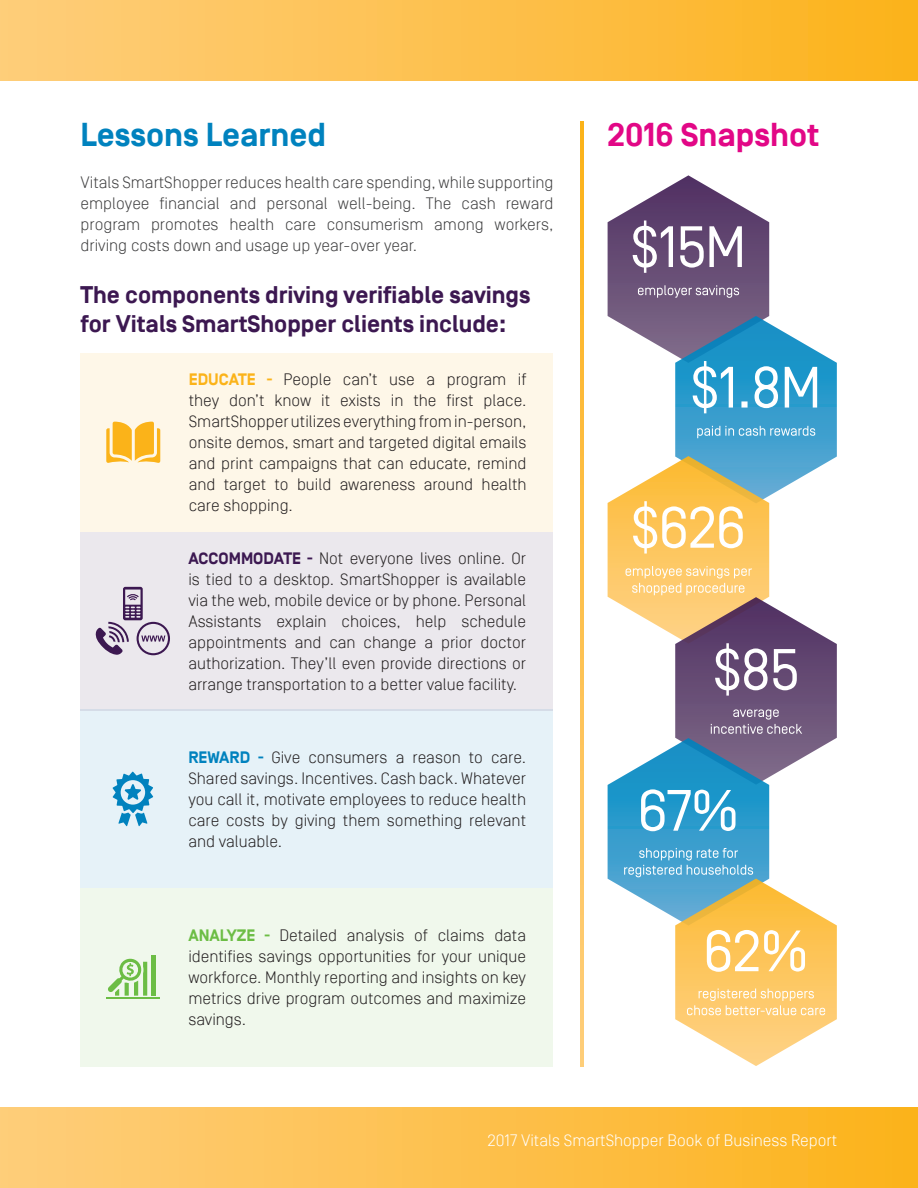
<style>
.page{position:relative;width:918px;height:1188px;background:#fff}
.page>*{position:absolute;margin:0;border:0;box-sizing:border-box;transform-origin:0 0}
.t1{font:700 33px "Simplon BP";color:#0082be}
.t2{font:700 33px "Simplon BP";color:#e20786}
.t3{font:700 24px/28.8px "Simplon BP";color:#3c1851}
.t4{font:300 16.5px/21px "Simplon BP";color:#231f20;text-align:justify}
.t5{font:300 16.5px/21px "Simplon BP";color:#3e3e3f;text-align:justify}
.t6{font:300 16.5px "Simplon BP";color:#fff}
.s1{font-weight:700;color:#fbb319}
.s2{font-weight:700;color:#3c1851}
.s3{font-weight:700;color:#0082be}
.s4{font-weight:700;color:#6cbd45}
</style>
<div class="page">
<div style="left:0;top:0;width:918px;height:1188px;background:linear-gradient(to right,#fece7d,#fcb31c)"></div>
<div style="left:0;top:81px;width:918px;height:1026px;background:#fff"></div>
<svg style="left:581px;top:122px;width:3px;height:944px;background:#fdc04b"></svg>
<div style="left:81px;top:353px;width:472px;height:178px;background:#fef7e8"></div>
<svg style="left:106px;top:422px;width:54px;height:41px"></svg>
<div style="left:81px;top:710px;width:472px;height:178px;background:#e6f2f8"></div>
<svg style="left:113px;top:772px;width:40px;height:54px"></svg>
<div style="left:81px;top:888px;width:472px;height:178px;background:#f0f8ec"></div>
<hr style="left:106px;top:997px;width:54px;height:2px;background:#6cbd45">
<hr style="left:152px;top:955px;width:4px;height:41px;background:#6cbd45">
<svg style="left:108px;top:958px;width:39px;height:38px"></svg>
<div style="left:81px;top:532px;width:472px;height:178px;background:#ebe8ed"></div>
<svg style="left:95px;top:587px;width:75px;height:68px"></svg>
<svg style="left:608px;top:175px;width:229px;height:891px"></svg>
<p class="t1" style="left:81px;top:116px;width:247px">Lessons Learned</p>
<p class="t5" style="left:81px;top:171px;width:474px">Vitals SmartShopper reduces health care spending, while supporting employee financial and personal well-being. The cash reward program promotes health care consumerism among workers, driving costs down and usage up year-over year.</p>
<p class="t3" style="left:81px;top:281px;width:451px">The components driving verifiable savings for Vitals SmartShopper clients include:</p>
<p class="t4" style="left:189px;top:369px;width:339px"><span class="s1">EDUCATE -</span> People can’t use a program if they don’t know it exists in the first place.<br>SmartShopper utilizes everything from in-person, onsite demos, smart and targeted digital emails and print campaigns that can educate, remind and target to build awareness around health care shopping.</p>
<p class="t4" style="left:188px;top:548px;width:339px"><span class="s2">ACCOMMODATE -</span> Not everyone lives online. Or is tied to a desktop. SmartShopper is available via the web, mobile device or by phone. Personal Assistants explain choices, help schedule appointments and can change a prior doctor authorization. They’ll even provide directions or arrange transportation to a better value facility.</p>
<p class="t4" style="left:188px;top:747px;width:339px"><span class="s3">REWARD -</span> Give consumers a reason to care.<br>Shared savings. Incentives. Cash back. Whatever you call it, motivate employees to reduce health care costs by giving them something relevant and valuable.</p>
<p class="t4" style="left:188px;top:925px;width:339px"><span class="s4">ANALYZE -</span> Detailed analysis of claims data identifies savings opportunities for your unique workforce. Monthly reporting and insights on key metrics drive program outcomes and maximize savings.</p>
<p class="t2" style="left:608px;top:116px;width:213px">2016 Snapshot</p>
<p class="t6" style="left:487px;top:1131px;width:351px">2017 Vitals SmartShopper Book of Business Report</p>
</div>
